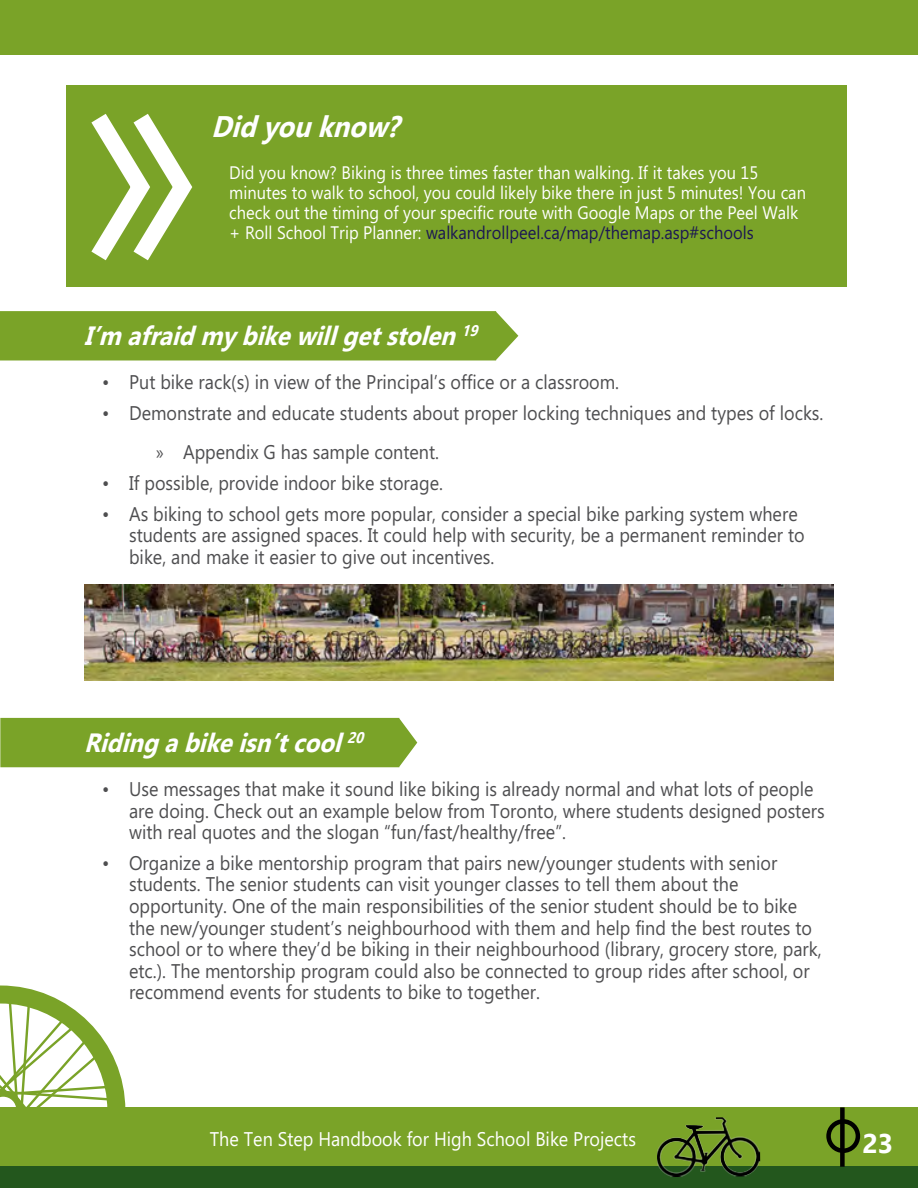
<style>
.page{position:relative;width:918px;height:1188px;background:#fff}
.page>*{position:absolute;margin:0;border:0;box-sizing:border-box;transform-origin:0 0}
.t1{font:italic 700 29.7px "Gadugi";color:#fff;scale:.91 1}
.t2{font:700 27px "Gadugi";color:#fff}
.t3{font:italic 700 26.4px "Gadugi";color:#fff;scale:.91 1}
.t4{font:19.8px/21.6px "Microsoft Phags Pa";color:#4e4e50;scale:.91 1}
.t5{font:19.8px "Microsoft Phags Pa";color:#fff;scale:.91 1}
.t6{font:18.15px/19.8px "Microsoft Phags Pa";color:#fff;scale:.91 1}
.s1{color:#1c1852}
.s2{font-family:"Myriad Pro"}
</style>
<div class="page">
<svg style="left:0;top:986px;width:126px;height:121px"></svg>
<div style="left:0;top:1107px;width:918px;height:59px;background:#7aa328"></div>
<div style="left:0;top:1166px;width:918px;height:22px;background:#23571d"></div>
<img style="left:657px;top:1117px;width:103px;height:60px">
<div style="left:840px;top:1107px;width:5px;height:60px;background:#000"></div>
<div style="left:826px;top:1119px;width:34px;height:34px;border:4px solid #000;border-radius:50%"></div>
<div style="left:0;top:0;width:918px;height:55px;background:#7aa328"></div>
<div style="left:0;top:311px;width:518px;height:49px;background:#7aa328"></div>
<div style="left:0;top:718px;width:417px;height:49px;background:#7aa328"></div>
<img style="left:85px;top:584px;width:749px;height:97px">
<div style="left:66px;top:86px;width:781px;height:201px;background:#7aa328"></div>
<svg style="left:91px;top:114px;width:102px;height:147px"></svg>
<h1 class="t1" style="left:211px;top:109px;width:218px">Didyouknow?</h1>
<p class="t6" style="left:229px;top:162px;width:635px">Did you know? Biking is three times faster than walking. If it takes you 15 minutes to walk to school, you could likely bike there in just 5 minutes! You can check out the timing of your specific route with Google Maps or the Peel Walk + Roll School Trip Planner: <span class="s1">walkandrollpeel.ca/map/themap.asp#schools</span></p>
<h3 class="t3" style="left:84px;top:320px;width:439px">I’m afraidmy bikewillgetstolen<sup>19</sup></h3>
<p class="t4" style="left:102px;top:370px;width:570px">• Put bike rack(s) in view of the Principal’s office or a classroom.</p>
<p class="t4" style="left:156px;top:392px;width:735px;line-height:39.6px;text-indent:-54px">• Demonstrate and educate students about proper locking techniques and types of locks. <span class="s2">»</span> Appendix G has sample content.</p>
<p class="t4" style="left:102px;top:471px;width:376px">• If possible, provide indoor bike storage.</p>
<p class="t4" style="left:129px;top:502px;width:744px;text-indent:-27px">• As biking to school gets more popular, consider a special bike parking system where students are assigned spaces. It could help with security, be a permanent reminder to bike, and make it easier to give out incentives.</p>
<h3 class="t3" style="left:84px;top:727px;width:314px">Ridingabikeisn’tcool<sup>20</sup></h3>
<p class="t4" style="left:129px;top:777px;width:766px;text-indent:-27px">• Use messages that make it sound like biking is already normal and what lots of people are doing. Check out an example below from Toronto, where students designed posters with real quotes and the slogan “fun/fast/healthy/free”.</p>
<p class="t4" style="left:129px;top:851px;width:763px;text-indent:-27px">• Organize a bike mentorship program that pairs new/younger students with senior students. The senior students can visit younger classes to tell them about the opportunity. One of the main responsibilities of the senior student should be to bike the new/younger student’s neighbourhood with them and help find the best routes to school or to where they’d be biking in their neighbourhood (library, grocery store, park, etc.). The mentorship program could also be connected to group rides after school, or recommend events for students to bike to together.</p>
<p class="t5" style="left:210px;top:1126px;width:470px">The Ten Step Handbook for High School Bike Projects</p>
<h2 class="t2" style="left:862px;top:1128px;width:33px">23</h2>
</div>
